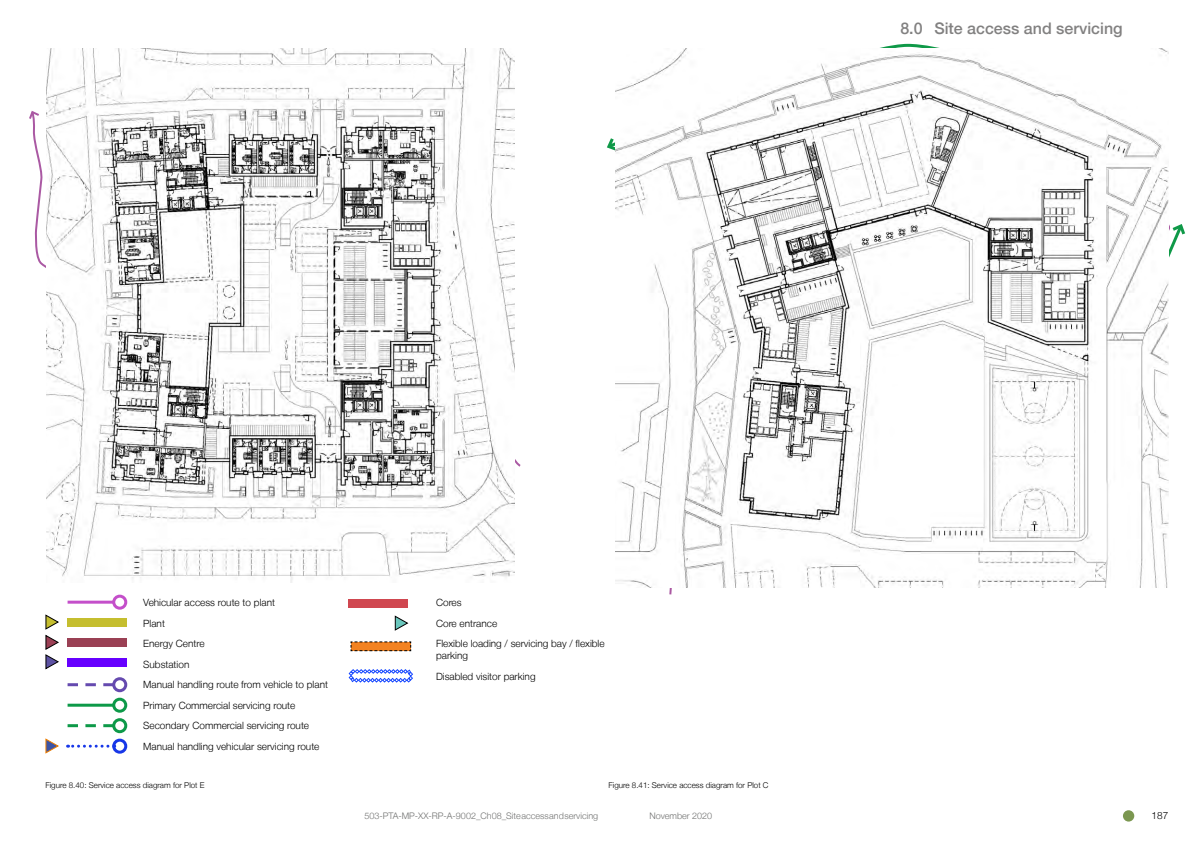
<style>
.page{position:relative;width:1191px;height:842px;background:#fff}
.page>*{position:absolute;margin:0;border:0;box-sizing:border-box;transform-origin:0 0}
.t1{font:500 16px "Helvetica Neue LT";color:#828181}
.t2{font:300 10px/20.5px "Helvetica Neue LT";color:#000}
.t3{font:300 9px "Helvetica Neue LT";color:#717271}
.t4{font:300 8px "Helvetica Neue LT";color:#000}
</style>
<div class="page">
<svg style="left:29px;top:111px;width:10px;height:10px"></svg>
<svg style="left:607px;top:138px;width:8px;height:13px"></svg>
<div style="left:68px;top:638px;width:59px;height:9px;background:#9a4054"></div>
<hr style="left:68px;top:601px;width:46px;height:3px;background:#c44fca">
<div style="left:112px;top:595px;width:15px;height:15px;border:3px solid #c44fca;border-radius:50%"></div>
<div style="left:68px;top:618px;width:59px;height:9px;background:#c5be2f"></div>
<svg style="left:394px;top:615px;width:14px;height:16px"></svg>
<div style="left:348px;top:599px;width:60px;height:9px;background:#d04750"></div>
<svg style="left:350px;top:641px;width:62px;height:11px"></svg>
<svg style="left:349px;top:669px;width:64px;height:13px"></svg>
<svg style="left:45px;top:614px;width:14px;height:56px"></svg>
<svg style="left:68px;top:683px;width:44px;height:3px"></svg>
<div style="left:112px;top:677px;width:15px;height:15px;border:3px solid #654aaf;border-radius:50%"></div>
<div style="left:68px;top:658px;width:59px;height:9px;background:#60f"></div>
<hr style="left:68px;top:704px;width:46px;height:3px;background:#0d9948">
<div style="left:112px;top:698px;width:15px;height:15px;border:3px solid #0d9948;border-radius:50%"></div>
<svg style="left:68px;top:724px;width:44px;height:3px"></svg>
<div style="left:112px;top:718px;width:15px;height:15px;border:3px solid #0d9948;border-radius:50%"></div>
<svg style="left:68px;top:745px;width:40px;height:3px"></svg>
<div style="left:112px;top:739px;width:15px;height:15px;border:3px solid #1737e8;border-radius:50%"></div>
<svg style="left:45px;top:738px;width:14px;height:16px"></svg>
<img style="left:46px;top:48px;width:468px;height:535px">
<img style="left:615px;top:48px;width:553px;height:540px">
<div style="left:1123px;top:810px;width:11px;height:11px;background:#7b9750;border-radius:50%"></div>
<h1 class="t1" style="left:900px;top:19px;width:224px">8.0 Site access and servicing</h1>
<p class="t2" style="left:143px;top:592px;width:186px">Vehicular access route to plant<br>Plant<br>Energy Centre<br>Substation<br>Manual handling route from vehicle to plant<br>Primary Commercial servicing route<br>Secondary Commercial servicing route<br>Manual handling vehicular servicing route</p>
<p class="t2" style="left:436px;top:592px;width:170px">Cores<br>Core entrance<br>Flexible loading / servicing bay / flexible</p>
<p class="t2" style="left:436px;top:645px;width:101px">parking<br>Disabled visitor parking</p>
<p class="t4" style="left:45px;top:780px;width:161px">Figure 8.40: Service access diagram for Plot E</p>
<p class="t4" style="left:608px;top:780px;width:161px">Figure 8.41: Service access diagram for Plot C</p>
<p class="t3" style="left:364px;top:811px;width:235px">503-PTA-MP-XX-RP-A-9002_Ch08_Site access and servicing</p>
<p class="t3" style="left:649px;top:811px;width:64px">November 2020</p>
<p class="t2" style="left:1151px;top:805px;width:18px">187</p>
</div>
